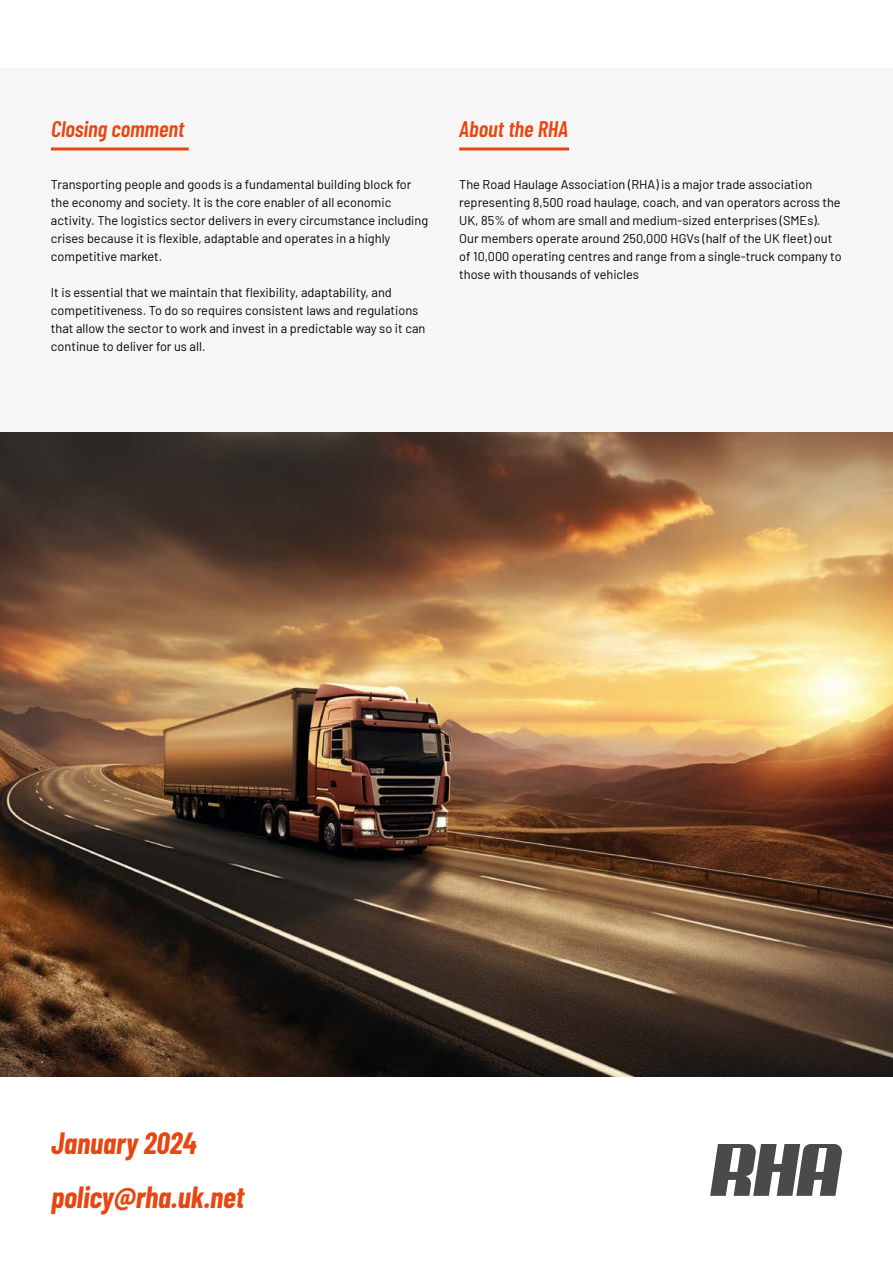
<style>
.page{position:relative;width:893px;height:1263px;background:#fff}
.page>*{position:absolute;margin:0;border:0;box-sizing:border-box;transform-origin:0 0}
.t1{font:italic 700 30px/54px "Barlow Condensed";color:#e84610}
.t2{font:italic 600 22.5px "Barlow Condensed";color:#e84610}
.t3{font:12.75px/18px "Barlow";color:#000}
</style>
<div class="page">
<div style="left:0;top:68px;width:893px;height:364px;background:#f6f6f6"></div>
<hr style="left:51px;top:147px;width:138px;height:3px;background:#e84610">
<hr style="left:459px;top:147px;width:110px;height:3px;background:#e84610">
<img style="left:0;top:432px;width:893px;height:644px">
<svg style="left:710px;top:1144px;width:132px;height:52px"></svg>
<h2 class="t2" style="left:51px;top:113px;width:135px">Closing comment</h2>
<p class="t3" style="left:51px;top:174px;width:379px">Transporting people and goods is a fundamental building block for the economy and society. It is the core enabler of all economic activity. The logistics sector delivers in every circumstance including crises because it is flexible, adaptable and operates in a highly competitive market.</p>
<p class="t3" style="left:51px;top:282px;width:376px">It is essential that we maintain that flexibility, adaptability, and competitiveness. To do so requires consistent laws and regulations that allow the sector to work and invest in a predictable way so it can continue to deliver for us all.</p>
<h2 class="t2" style="left:459px;top:113px;width:110px">About the RHA</h2>
<p class="t3" style="left:459px;top:174px;width:384px">The Road Haulage Association (RHA) is a major trade association representing 8,500 road haulage, coach, and van operators across the UK, 85% of whom are small and medium-sized enterprises (SMEs).<br>Our members operate around 250,000 HGVs (half of the UK fleet) out of 10,000 operating centres and range from a single-truck company to those with thousands of vehicles</p>
<h1 class="t1" style="left:51px;top:1114px;width:195px">January 2024 policy@rha.uk.net</h1>
</div>
